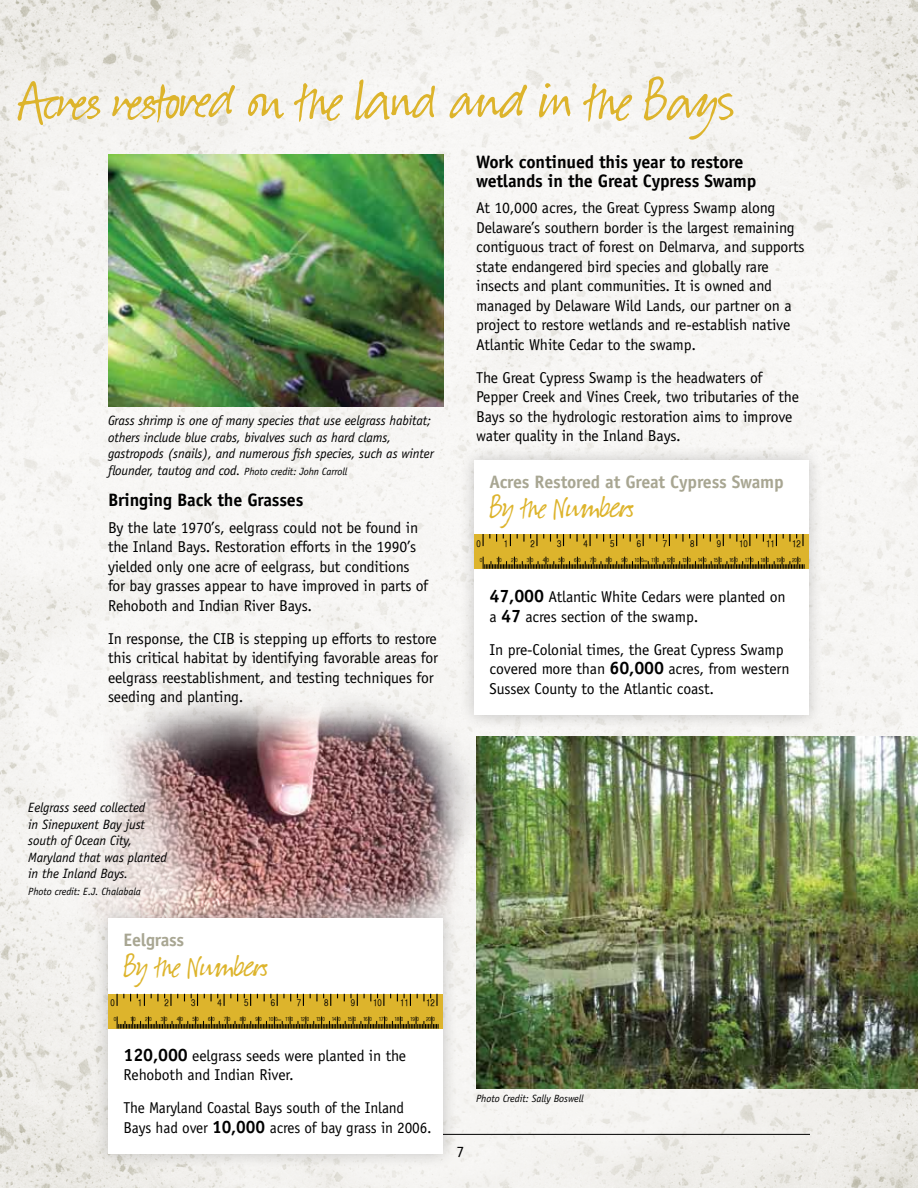
<style>
.page{position:relative;width:918px;height:1188px;background:#fff}
.page>*{position:absolute;margin:0;border:0;box-sizing:border-box;transform-origin:0 0}
.t1{font:66px "Suomi Hand Script";color:#ddb42c}
.t2{font:36px "Suomi Hand Script";letter-spacing:-.01em;color:#ddb42c}
.t3{font:700 18px/19.5px "Officina Sans Std";letter-spacing:-.01em;color:#000}
.t4{font:700 18px "Officina Sans Std";letter-spacing:-.01em;color:#a8a692}
.t5{font:15.75px/19.5px "Officina Sans Std";letter-spacing:-.01em;color:#000}
.t6{font:italic 13.5px/16.5px "Officina Sans Std";letter-spacing:-.01em;color:#000}
.t7{font:italic 10.5px "Officina Sans Std";letter-spacing:-.01em;color:#000}
.t8{font:9.6px "Helvetica CY Plain";color:#000}
.t9{font:5.85px "Helvetica CY Plain";letter-spacing:.165em;color:#000}
.t10{font:5.85px "Helvetica CY Plain";letter-spacing:.2em;color:#000}
.s1{font-size:13.5px}
.s2{font-size:3px}
.s3{font-weight:700;font-size:18px}
</style>
<div class="page">
<img style="left:0;top:0;width:918px;height:1188px">
<hr style="left:110px;top:1134px;width:700px;height:1px;background:#000">
<img style="left:0;top:155px;width:1px;height:606px">
<div style="left:459px;top:445px;width:364px;height:286px;background:#000;opacity:.2"></div>
<div style="left:474px;top:460px;width:334px;height:256px;background:#fff"></div>
<div style="left:474px;top:534px;width:335px;height:35px;background:#ddb42c"></div>
<svg style="left:510px;top:534px;width:1px;height:12px"></svg>
<svg style="left:696px;top:534px;width:1px;height:12px"></svg>
<svg style="left:483px;top:534px;width:7px;height:12px"></svg>
<svg style="left:590px;top:534px;width:7px;height:12px"></svg>
<svg style="left:530px;top:534px;width:14px;height:12px"></svg>
<svg style="left:557px;top:534px;width:7px;height:12px"></svg>
<svg style="left:743px;top:534px;width:7px;height:12px"></svg>
<svg style="left:770px;top:534px;width:7px;height:12px"></svg>
<svg style="left:610px;top:534px;width:7px;height:12px"></svg>
<svg style="left:663px;top:534px;width:7px;height:12px"></svg>
<svg style="left:483px;top:557px;width:322px;height:12px"></svg>
<svg style="left:676px;top:534px;width:14px;height:8px"></svg>
<svg style="left:517px;top:534px;width:7px;height:8px"></svg>
<svg style="left:710px;top:534px;width:14px;height:12px"></svg>
<svg style="left:730px;top:534px;width:7px;height:8px"></svg>
<svg style="left:570px;top:534px;width:14px;height:8px"></svg>
<svg style="left:783px;top:534px;width:21px;height:12px"></svg>
<svg style="left:630px;top:534px;width:7px;height:8px"></svg>
<svg style="left:643px;top:534px;width:14px;height:12px"></svg>
<img style="left:108px;top:154px;width:335px;height:252px">
<img style="left:76px;top:675px;width:415px;height:290px">
<div style="left:93px;top:903px;width:365px;height:266px;background:#000;opacity:.2"></div>
<div style="left:108px;top:918px;width:335px;height:236px;background:#fff"></div>
<div style="left:108px;top:994px;width:335px;height:35px;background:#ddb42c"></div>
<svg style="left:144px;top:994px;width:1px;height:12px"></svg>
<svg style="left:330px;top:994px;width:1px;height:12px"></svg>
<svg style="left:117px;top:994px;width:7px;height:12px"></svg>
<svg style="left:224px;top:994px;width:7px;height:12px"></svg>
<svg style="left:164px;top:994px;width:14px;height:12px"></svg>
<svg style="left:191px;top:994px;width:7px;height:12px"></svg>
<svg style="left:377px;top:994px;width:7px;height:12px"></svg>
<svg style="left:404px;top:994px;width:7px;height:12px"></svg>
<svg style="left:244px;top:994px;width:7px;height:12px"></svg>
<svg style="left:297px;top:994px;width:7px;height:12px"></svg>
<svg style="left:117px;top:1016px;width:322px;height:13px"></svg>
<svg style="left:310px;top:994px;width:14px;height:7px"></svg>
<svg style="left:151px;top:994px;width:7px;height:7px"></svg>
<svg style="left:344px;top:994px;width:14px;height:12px"></svg>
<svg style="left:364px;top:994px;width:7px;height:7px"></svg>
<svg style="left:204px;top:994px;width:14px;height:7px"></svg>
<svg style="left:417px;top:994px;width:21px;height:12px"></svg>
<svg style="left:264px;top:994px;width:7px;height:7px"></svg>
<svg style="left:277px;top:994px;width:14px;height:12px"></svg>
<img style="left:476px;top:737px;width:442px;height:352px">
<h1 class="t1" style="left:18px;top:67px;width:718px">Acres restored on the land and in the Bays</h1>
<p class="t6" style="left:108px;top:413px;width:327px">Grass shrimp is one of many species that use eelgrass habitat; others include blue crabs, bivalves such as hard clams, gastropods (snails), and numerous fish species, such as winter</p>
<p class="t7" style="left:108px;top:465px;width:241px"><span class="s1">flounder, tautog and cod.</span> Photo credit: John Carroll</p>
<p class="t3" style="left:108px;top:490px;width:197px">Bringing Back the Grasses</p>
<p class="t5" style="left:108px;top:518px;width:322px">By the late 1970’s, eelgrass could not be found in the Inland Bays. Restoration efforts in the 1990’s yielded only one acre of eelgrass, but conditions for bay grasses appear to have improved in parts of Rehoboth and Indian River Bays.</p>
<p class="t5" style="left:108px;top:629px;width:332px">In response, the CIB is stepping up efforts to restore this critical habitat by identifying favorable areas for eelgrass reestablishment, and testing techniques for seeding and planting.</p>
<p class="t3" style="left:476px;top:152px;width:282px">Work continued this year to restore wetlands in the Great Cypress Swamp</p>
<p class="t5" style="left:476px;top:198px;width:330px">At 10,000 acres, the Great Cypress Swamp along Delaware’s southern border is the largest remaining contiguous tract of forest on Delmarva, and supports state endangered bird species and globally rare insects and plant communities. It is owned and managed by Delaware Wild Lands, our partner on a project to restore wetlands and re-establish native Atlantic White Cedar to the swamp.</p>
<p class="t5" style="left:476px;top:368px;width:324px">The Great Cypress Swamp is the headwaters of Pepper Creek and Vines Creek, two tributaries of the Bays so the hydrologic restoration aims to improve water quality in the Inland Bays.</p>
<p class="t4" style="left:490px;top:470px;width:296px">Acres Restored at Great Cypress Swamp</p>
<h2 class="t2" style="left:490px;top:490px;width:146px">By the Numbers</h2>
<p class="t8" style="left:477px;top:538px;width:6px">0</p>
<p class="t10" style="left:480px;top:556px;width:4px">0</p>
<p class="t10" style="left:496px;top:556px;width:7px">10</p>
<p class="t10" style="left:511px;top:556px;width:8px">20</p>
<p class="t10" style="left:527px;top:556px;width:8px">30</p>
<p class="t10" style="left:543px;top:556px;width:8px">40</p>
<p class="t10" style="left:558px;top:556px;width:8px">50</p>
<p class="t10" style="left:574px;top:556px;width:8px">60</p>
<p class="t10" style="left:590px;top:556px;width:8px">70</p>
<p class="t10" style="left:606px;top:556px;width:8px">80</p>
<p class="t9" style="left:621px;top:556px;width:181px">90 100<span class="s2">mm</span> 110 120 130 140 150 160 170 180 190 200</p>
<p class="t8" style="left:504px;top:538px;width:6px">1</p>
<p class="t8" style="left:531px;top:538px;width:6px">2</p>
<p class="t8" style="left:557px;top:538px;width:6px">3</p>
<p class="t8" style="left:584px;top:538px;width:6px">4</p>
<p class="t8" style="left:610px;top:538px;width:6px">5</p>
<p class="t8" style="left:637px;top:538px;width:6px">6</p>
<p class="t8" style="left:663px;top:538px;width:6px">7</p>
<p class="t8" style="left:690px;top:538px;width:6px">8</p>
<p class="t8" style="left:717px;top:538px;width:6px">9</p>
<p class="t8" style="left:739px;top:538px;width:10px">10</p>
<p class="t8" style="left:766px;top:538px;width:10px">11</p>
<p class="t8" style="left:792px;top:538px;width:10px">12</p>
<p class="t5" style="left:490px;top:587px;width:298px"><span class="s3">47,000</span> Atlantic White Cedars were planted on a <span class="s3">47</span> acres section of the swamp.</p>
<p class="t5" style="left:490px;top:640px;width:301px">In pre-Colonial times, the Great Cypress Swamp covered more than <span class="s3">60,000</span> acres, from western<br>Sussex County to the Atlantic coast.</p>
<p class="t6" style="left:28px;top:800px;width:140px">Eelgrass seed collected<br>in Sinepuxent Bay just south of Ocean City,<br>Maryland that was planted in the Inland Bays.</p>
<p class="t7" style="left:28px;top:885px;width:114px">Photo credit: E.J. Chalabala</p>
<p class="t4" style="left:124px;top:929px;width:62px">Eelgrass</p>
<h2 class="t2" style="left:124px;top:948px;width:146px">By the Numbers</h2>
<p class="t8" style="left:111px;top:997px;width:6px">0</p>
<p class="t10" style="left:114px;top:1016px;width:4px">0</p>
<p class="t10" style="left:130px;top:1016px;width:7px">10</p>
<p class="t10" style="left:145px;top:1016px;width:8px">20</p>
<p class="t10" style="left:161px;top:1016px;width:8px">30</p>
<p class="t10" style="left:177px;top:1016px;width:8px">40</p>
<p class="t10" style="left:192px;top:1016px;width:8px">50</p>
<p class="t10" style="left:208px;top:1016px;width:8px">60</p>
<p class="t10" style="left:224px;top:1016px;width:8px">70</p>
<p class="t10" style="left:240px;top:1016px;width:8px">80</p>
<p class="t9" style="left:255px;top:1016px;width:181px">90 100<span class="s2">mm</span> 110 120 130 140 150 160 170 180 190 200</p>
<p class="t8" style="left:138px;top:997px;width:6px">1</p>
<p class="t8" style="left:165px;top:997px;width:6px">2</p>
<p class="t8" style="left:191px;top:997px;width:6px">3</p>
<p class="t8" style="left:218px;top:997px;width:6px">4</p>
<p class="t8" style="left:244px;top:997px;width:6px">5</p>
<p class="t8" style="left:271px;top:997px;width:6px">6</p>
<p class="t8" style="left:297px;top:997px;width:6px">7</p>
<p class="t8" style="left:324px;top:997px;width:6px">8</p>
<p class="t8" style="left:351px;top:997px;width:6px">9</p>
<p class="t8" style="left:373px;top:997px;width:10px">10</p>
<p class="t8" style="left:400px;top:997px;width:10px">11</p>
<p class="t8" style="left:426px;top:997px;width:10px">12</p>
<p class="t5" style="left:124px;top:1046px;width:284px"><span class="s3">120,000</span> eelgrass seeds were planted in the<br>Rehoboth and Indian River.</p>
<p class="t5" style="left:124px;top:1098px;width:310px">The Maryland Coastal Bays south of the Inland<br>Bays had over <span class="s3">10,000</span> acres of bay grass in 2006.</p>
<p class="t7" style="left:476px;top:1093px;width:109px">Photo Credit: Sally Boswell</p>
<p class="t5" style="left:457px;top:1142px;width:9px">7</p>
</div>
